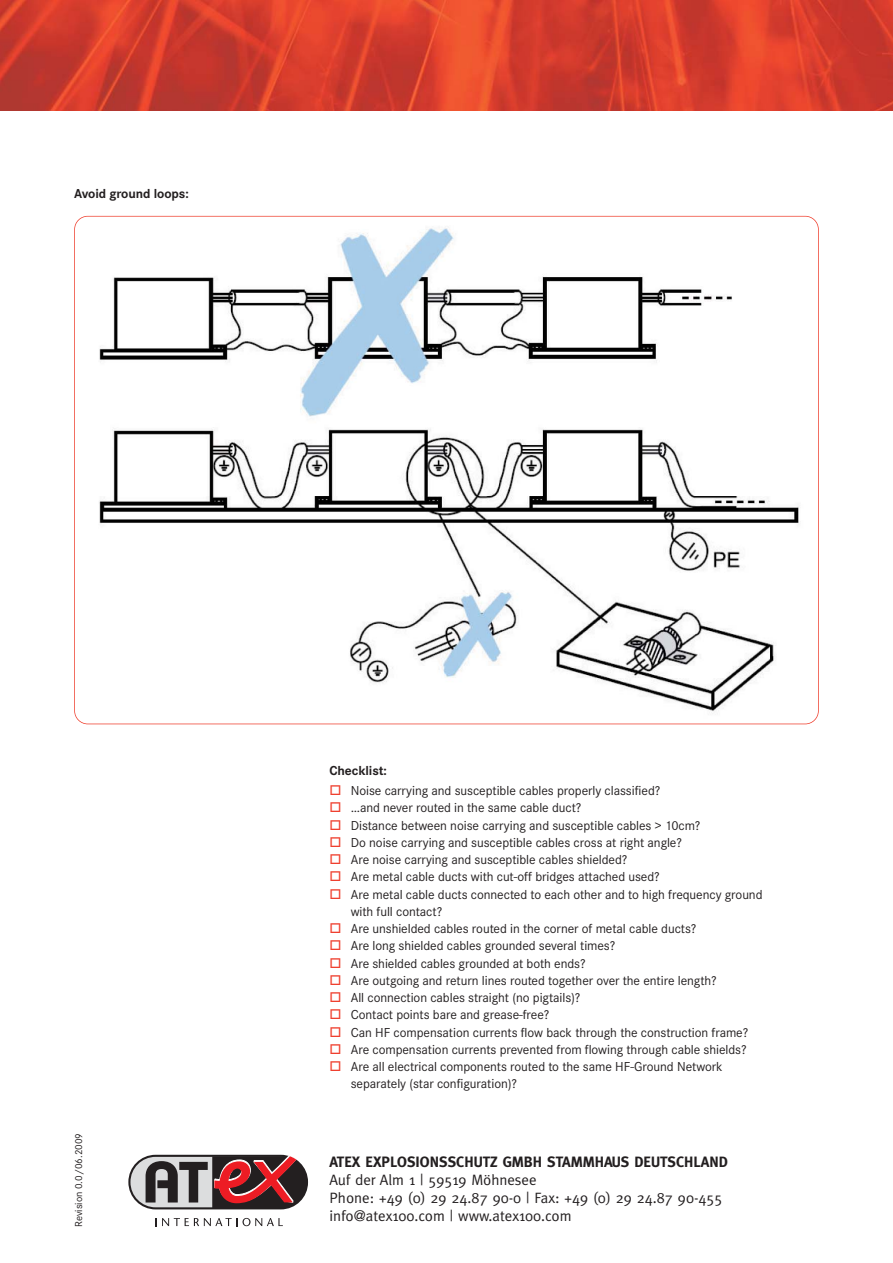
<style>
.page{position:relative;width:893px;height:1263px;background:#fff}
.page>*{position:absolute;margin:0;border:0;box-sizing:border-box;transform-origin:0 0}
.t1{font:15px/18px "Meta";color:#231f20}
.t2{font:700 15px "Meta";color:#231f20}
.t3{font:13.5px/17.2px "Corporate S";letter-spacing:-.005em;color:#231f20}
.t4{font:700 13.5px "Corporate S";letter-spacing:-.005em;color:#231f20}
.t5{font:10.5px "Corporate S";color:#231f20}
.s1{color:#ef402f}
</style>
<div class="page">
<img style="left:75px;top:222px;width:743px;height:496px">
<img style="left:0;top:0;width:892px;height:111px">
<svg style="left:155px;top:1218px;width:128px;height:8px"></svg>
<div style="left:129px;top:1156px;width:178px;height:52px;background:#dcddde;border-radius:26px"></div>
<div style="left:128px;top:1155px;width:180px;height:54px;border:2px solid #231f20;border-radius:26px"></div>
<svg style="left:145px;top:1156px;width:162px;height:52px"></svg>
<p class="t4" style="left:74px;top:189px;width:116px">Avoid ground loops:</p>
<p class="t5" style="left:75px;top:1227px;width:95px;rotate:-90deg">Revision 0.0/06.2009</p>
<p class="t4" style="left:329px;top:766px;width:59px">Checklist:</p>
<p class="t3" style="left:329px;top:783px;width:332px"><span class="s1">□</span> Noise carrying and susceptible cables properly classified?</p>
<p class="t3" style="left:329px;top:801px;width:253px"><span class="s1">□</span> …and never routed in the same cable duct?</p>
<p class="t3" style="left:329px;top:818px;width:372px"><span class="s1">□</span> Distance between noise carrying and susceptible cables &gt; 10cm?</p>
<p class="t3" style="left:329px;top:835px;width:354px"><span class="s1">□</span> Do noise carrying and susceptible cables cross at right angle?</p>
<p class="t3" style="left:329px;top:852px;width:299px"><span class="s1">□</span> Are noise carrying and susceptible cables shielded?</p>
<p class="t3" style="left:329px;top:870px;width:332px"><span class="s1">□</span> Are metal cable ducts with cut-off bridges attached used?</p>
<p class="t3" style="left:351px;top:887px;width:413px;text-indent:-21px"><span class="s1">□</span> Are metal cable ducts connected to each other and to high frequency ground with full contact?</p>
<p class="t3" style="left:329px;top:921px;width:368px"><span class="s1">□</span> Are unshielded cables routed in the corner of metal cable ducts?</p>
<p class="t3" style="left:329px;top:939px;width:287px"><span class="s1">□</span> Are long shielded cables grounded several times?</p>
<p class="t3" style="left:329px;top:956px;width:258px"><span class="s1">□</span> Are shielded cables grounded at both ends?</p>
<p class="t3" style="left:329px;top:973px;width:389px"><span class="s1">□</span> Are outgoing and return lines routed together over the entire length?</p>
<p class="t3" style="left:329px;top:990px;width:252px"><span class="s1">□</span> All connection cables straight (no pigtails)?</p>
<p class="t3" style="left:329px;top:1008px;width:221px"><span class="s1">□</span> Contact points bare and grease-free?</p>
<p class="t3" style="left:329px;top:1025px;width:420px"><span class="s1">□</span> Can HF compensation currents flow back through the construction frame?</p>
<p class="t3" style="left:329px;top:1042px;width:418px"><span class="s1">□</span> Are compensation currents prevented from flowing through cable shields?</p>
<p class="t3" style="left:351px;top:1059px;width:373px;text-indent:-21px"><span class="s1">□</span> Are all electrical components routed to the same HF-Ground Network separately (star configuration)?</p>
<p class="t2" style="left:329px;top:1155px;width:400px">ATEX EXPLOSIONSSCHUTZ GMBH STAMMHAUS DEUTSCHLAND</p>
<p class="t1" style="left:329px;top:1171px;width:394px">Auf der Alm 1 | 59519 Möhnesee<br>Phone: +49 (0) 29 24.87 90-0 | Fax: +49 (0) 29 24.87 90-455 info@atex100.com | www.atex100.com</p>
</div>
